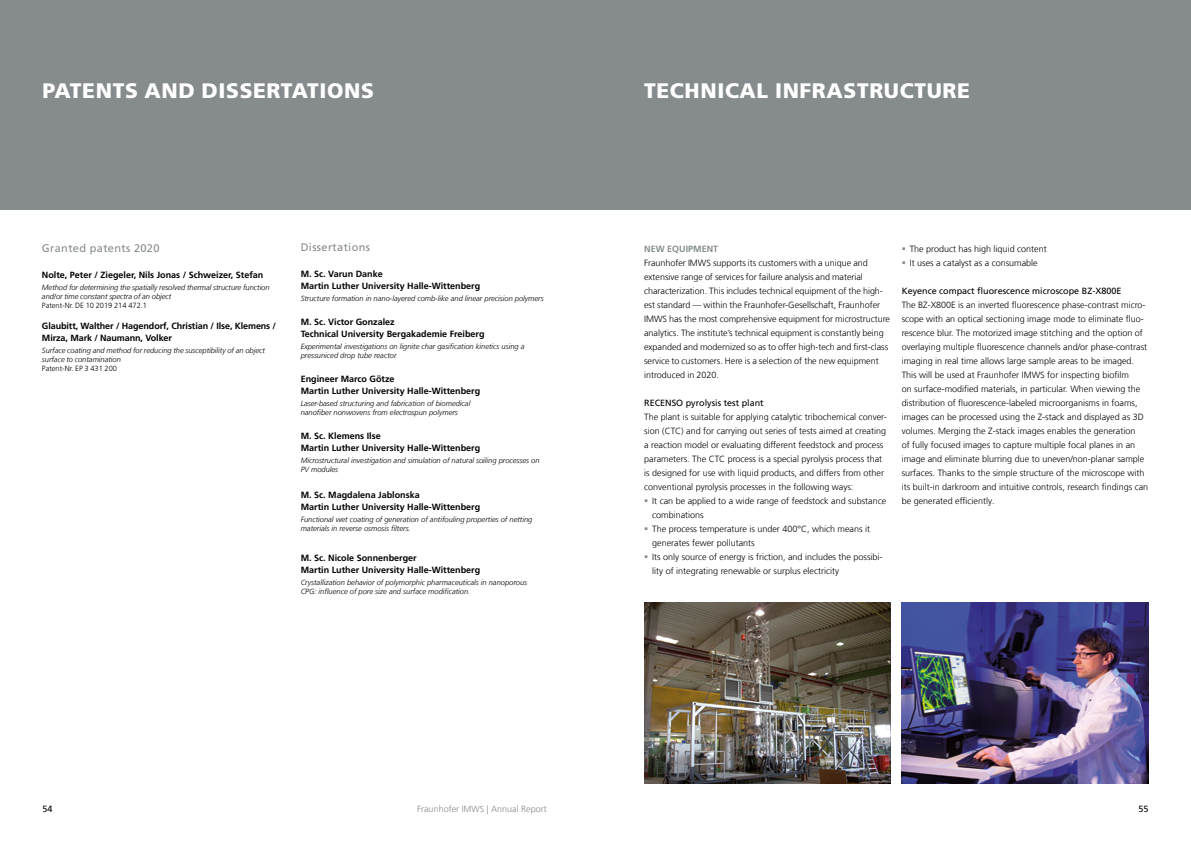
<style>
.page{position:relative;width:1191px;height:842px;background:#fff}
.page>*{position:absolute;margin:0;border:0;box-sizing:border-box;transform-origin:0 0}
.t1{font:900 21px "Frutiger LT Com";letter-spacing:.03em;color:#fff}
.t2{font:11px "Frutiger LT Com";letter-spacing:.03em;color:#868c8d}
.t3{font:300 9px/14px "Frutiger LT Com";color:#000}
.t4{font:700 9px/12px "Frutiger LT Com";color:#000}
.t5{font:9px "Frutiger LT Com";color:#000}
.t6{font:300 9px "Frutiger LT Com";color:#878787}
.t7{font:700 9px "Frutiger LT Com";color:#868c8d}
.t8{font:italic 300 7.5px/9px "Frutiger LT Com";color:#000}
.t9{font:300 7.5px "Frutiger LT Com";letter-spacing:-.005em;color:#000}
.s1{font-size:8.8px}
</style>
<div class="page">
<div style="left:595px;top:0;width:596px;height:210px;background:#868c8d"></div>
<div style="left:0;top:0;width:595px;height:210px;background:#868c8d"></div>
<img style="left:644px;top:602px;width:247px;height:181px">
<img style="left:901px;top:602px;width:247px;height:181px">
<h1 class="t1" style="left:43px;top:78px;width:333px">PATENTS AND DISSERTATIONS</h1>
<h1 class="t1" style="left:644px;top:78px;width:327px">TECHNICAL INFRASTRUCTURE</h1>
<p class="t2" style="left:42px;top:242px;width:119px">Granted patents 2020</p>
<p class="t4" style="left:42px;top:269px;width:223px">Nolte, Peter / Ziegeler, Nils Jonas / Schweizer, Stefan</p>
<p class="t8" style="left:42px;top:283px;width:229px">Method for determining the spatially resolved thermal structure function and/or time constant spectra of an object</p>
<p class="t9" style="left:42px;top:301px;width:107px">Patent-Nr. DE 10 2019 214 472.1</p>
<p class="t4" style="left:42px;top:320px;width:236px">Glaubitt, Walther / Hagendorf, Christian / Ilse, Klemens /<br>Mirza, Mark / Naumann, Volker</p>
<p class="t8" style="left:42px;top:346px;width:224px">Surface coating and method for reducing the susceptibility of an object surface to contamination</p>
<p class="t9" style="left:42px;top:364px;width:77px">Patent-Nr. EP 3 431 200</p>
<p class="t2" style="left:301px;top:241px;width:71px">Dissertations</p>
<p class="t4" style="left:301px;top:268px;width:181px">M. Sc. Varun Danke<br>Martin Luther University Halle-Wittenberg</p>
<p class="t8" style="left:301px;top:294px;width:244px">Structure formation in nano-layered comb-like and linear precision polymers</p>
<p class="t4" style="left:301px;top:316px;width:185px">M. Sc. Victor Gonzalez<br>Technical University Bergakademie Freiberg</p>
<p class="t8" style="left:301px;top:342px;width:225px">Experimental investigations on lignite char gasification kinetics using a pressuniced drop tube reactor</p>
<p class="t4" style="left:301px;top:373px;width:181px">Engineer Marco Götze<br>Martin Luther University Halle-Wittenberg</p>
<p class="t8" style="left:301px;top:399px;width:171px">Laser-based structuring and fabrication of biomedical nanofiber nonwovens from electrospun polymers</p>
<p class="t4" style="left:301px;top:430px;width:181px">M. Sc. Klemens Ilse<br>Martin Luther University Halle-Wittenberg</p>
<p class="t8" style="left:301px;top:456px;width:240px">Microstructural investigation and simulation of natural soiling processes on<br>PV modules</p>
<p class="t4" style="left:301px;top:489px;width:181px">M. Sc. Magdalena Jablonska<br>Martin Luther University Halle-Wittenberg</p>
<p class="t8" style="left:301px;top:515px;width:233px">Functional wet coating of generation of antifouling properties of netting materials in reverse osmosis filters.</p>
<p class="t4" style="left:301px;top:552px;width:181px">M. Sc. Nicole Sonnenberger<br>Martin Luther University Halle-Wittenberg</p>
<p class="t8" style="left:301px;top:578px;width:228px">Crystallization behavior of polymorphic pharmaceuticals in nanoporous<br>CPG: influence of pore size and surface modification.</p>
<p class="t7" style="left:644px;top:244px;width:76px">NEW EQUIPMENT</p>
<p class="t3" style="left:644px;top:256px;width:247px">Fraunhofer IMWS supports its customers with a unique and extensive range of services for failure analysis and material characterization. This includes technical equipment of the high&shy;est standard — within the Fraunhofer-Gesellschaft, Fraunhofer IMWS has the most comprehensive equipment for microstructure analytics. The institute’s technical equipment is constantly being expanded and modernized so as to offer high-tech and first-class service to customers. Here is a selection of the new equipment introduced in 2020.</p>
<p class="t5" style="left:644px;top:398px;width:121px">RECENSO pyrolysis test plant</p>
<p class="t3" style="left:644px;top:410px;width:244px">The plant is suitable for applying catalytic tribochemical conver&shy;sion (CTC) and for carrying out series of tests aimed at creating a reaction model or evaluating different feedstock and process parameters. The CTC process is a special pyrolysis process that is designed for use with liquid products, and differs from other conventional pyrolysis processes in the following ways:</p>
<p class="t3" style="left:652px;top:494px;width:236px">It can be applied to a wide range of feedstock and substance combinations<br>The process temperature is under 400°C, which means it generates fewer pollutants<br>Its only source of energy is friction, and includes the possibi&shy;lity of integrating renewable or surplus electricity</p>
<p class="t3" style="left:909px;top:242px;width:138px">The product has high liquid content<br>It uses a catalyst as a consumable</p>
<p class="t5" style="left:901px;top:286px;width:221px">Keyence compact fluorescence microscope BZ-X800E</p>
<p class="t3" style="left:901px;top:298px;width:248px">The BZ-X800E is an inverted fluorescence phase-contrast micro&shy;scope with an optical sectioning image mode to eliminate fluo&shy;rescence blur. The motorized image stitching and the option of overlaying multiple fluorescence channels and/or phase-contrast imaging in real time allows large sample areas to be imaged.<br>This will be used at Fraunhofer IMWS for inspecting biofilm<br>on surface-modified materials, in particular. When viewing the distribution of fluorescence-labeled microorganisms in foams, images can be processed using the Z-stack and displayed as 3D volumes. Merging the Z-stack images enables the generation<br>of fully focused images to capture multiple focal planes in an image and eliminate blurring due to uneven/non-planar sample surfaces. Thanks to the simple structure of the microscope with its built-in darkroom and intuitive controls, research findings can be generated efficiently.</p>
<p class="t5" style="left:43px;top:804px;width:12px">54</p>
<p class="t6" style="left:417px;top:804px;width:131px">Fraunhofer <span class="s1">IMWS</span> | Annual Report</p>
<p class="t5" style="left:1138px;top:804px;width:12px">55</p>
</div>
